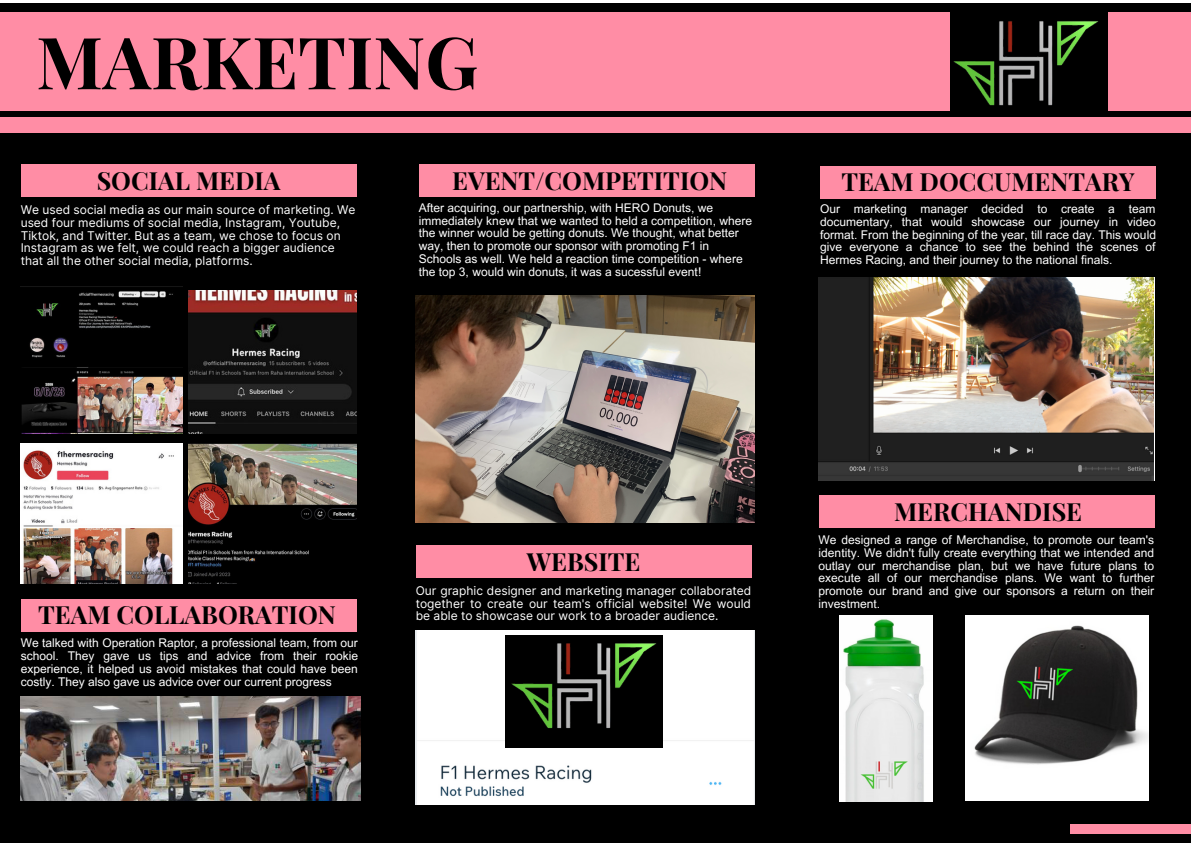
<style>
.page{position:relative;width:1191px;height:843px;background:#fff}
.page>*{position:absolute;margin:0;border:0;box-sizing:border-box;transform-origin:0 0}
.t1{font:700 72px "Playfair Display";color:#000}
.t2{font:700 25px "Playfair Display";color:#000}
.t3{font:12px/12.8px "Arial MT Pro";color:#fff;text-align:justify}
.t4{font:12px/12.8px "Inter";color:#fff}
</style>
<div class="page">
<div style="left:0;top:3px;width:1190px;height:839px;background:#000"></div>
<div style="left:0;top:13px;width:1190px;height:98px;background:#ff8da5"></div>
<div style="left:950px;top:5px;width:157px;height:112px;background:#000"></div>
<img style="left:953px;top:19px;width:155px;height:92px">
<div style="left:0;top:117px;width:1190px;height:16px;background:#ff8da5"></div>
<div style="left:21px;top:164px;width:335px;height:33px;background:#ff8da5"></div>
<div style="left:419px;top:164px;width:335px;height:33px;background:#ff8da5"></div>
<div style="left:416px;top:545px;width:335px;height:32px;background:#ff8da5"></div>
<div style="left:1070px;top:824px;width:120px;height:9px;background:#ff8da5"></div>
<div style="left:820px;top:166px;width:335px;height:32px;background:#ff8da5"></div>
<div style="left:21px;top:598px;width:335px;height:33px;background:#ff8da5"></div>
<div style="left:818px;top:495px;width:336px;height:32px;background:#ff8da5"></div>
<img style="left:189px;top:290px;width:167px;height:143px">
<img style="left:189px;top:443px;width:168px;height:140px">
<img style="left:21px;top:291px;width:162px;height:142px">
<img style="left:21px;top:443px;width:162px;height:140px">
<img style="left:416px;top:295px;width:338px;height:227px">
<img style="left:839px;top:615px;width:93px;height:185px">
<img style="left:965px;top:615px;width:183px;height:185px">
<div style="left:416px;top:630px;width:338px;height:174px;background:#fff"></div>
<div style="left:505px;top:634px;width:157px;height:112px;background:#000"></div>
<img style="left:497px;top:641px;width:173px;height:98px">
<img style="left:818px;top:278px;width:335px;height:202px">
<img style="left:20px;top:696px;width:340px;height:104px">
<p class="t1" style="left:36px;top:11px;width:443px">MARKETING</p>
<p class="t2" style="left:97px;top:163px;width:185px">SOCIAL MEDIA</p>
<p class="t4" style="left:21px;top:203px;width:336px">We used social media as our main source of marketing. We used four mediums of social media, Instagram, Youtube, Tiktok, and Twitter. But as a team, we chose to focus on Instagram as we felt, we could reach a bigger audience that all the other social media, platforms.</p>
<p class="t2" style="left:452px;top:163px;width:276px">EVENT/COMPETITION</p>
<p class="t3" style="left:419px;top:203px;width:334px;text-align:left">After acquiring, our partnership, with HERO Donuts, we immediately knew that we wanted to held a competition, where the winner would be getting donuts. We thought, what better way, then to promote our sponsor with promoting F1 in Schools as well. We held a reaction time competition - where the top 3, would win donuts, it was a sucessful event!</p>
<p class="t2" style="left:841px;top:164px;width:295px">TEAM DOCCUMENTARY</p>
<p class="t3" style="left:820px;top:204px;width:337px">Our marketing manager decided to create a team documentary, that would showcase our journey in video format. From the beginning of the year, till race day. This would give everyone a chance to see the behind the scenes of Hermes Racing, and their journey to the national finals.</p>
<p class="t2" style="left:38px;top:597px;width:299px">TEAM COLLABORATION</p>
<p class="t3" style="left:21px;top:638px;width:339px">We talked with Operation Raptor, a professional team, from our school. They gave us tips and advice from their rookie experience, it helped us avoid mistakes that could have been costly. They also gave us advice over our current progress</p>
<p class="t2" style="left:527px;top:543px;width:115px">WEBSITE</p>
<p class="t4" style="left:416px;top:584px;width:337px;text-align:justify">Our graphic designer and marketing manager collaborated together to create our team's official website! We would be able to showcase our work to a broader audience.</p>
<p class="t2" style="left:894px;top:493px;width:189px">MERCHANDISE</p>
<p class="t3" style="left:818px;top:534px;width:337px">We designed a range of Merchandise, to promote our team's identity. We didn't fully create everything that we intended and outlay our merchandise plan, but we have future plans to execute all of our merchandise plans. We want to further promote our brand and give our sponsors a return on their investment.</p>
</div>
